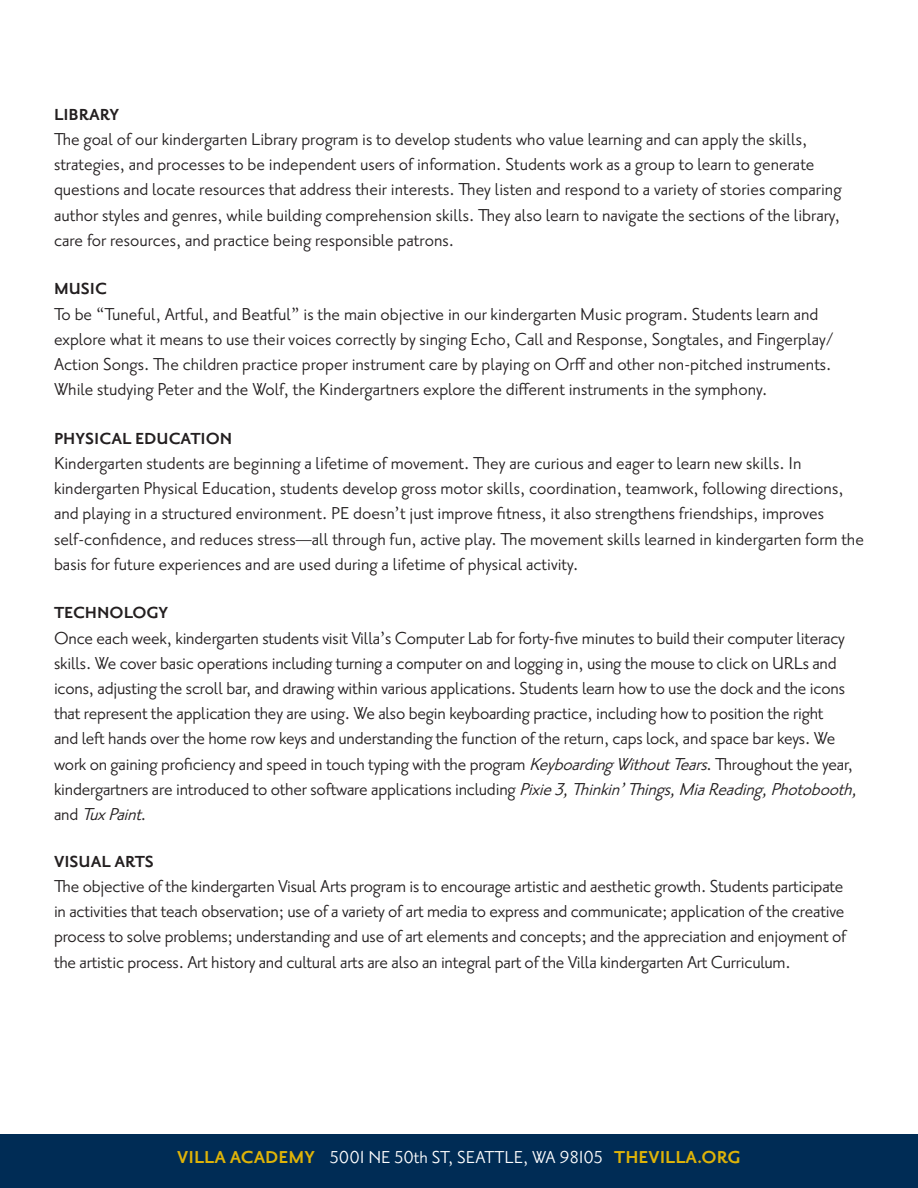
<style>
.page{position:relative;width:918px;height:1188px;background:#fff}
.page>*{position:absolute;margin:0;border:0;box-sizing:border-box;transform-origin:0 0}
.Body{font:21px/25.2px "Priori Sans OT";color:#231f20}
.t1{font:21px "Priori Sans OT";color:#fff}
.Heading_2{font:700 19.5px "Priori Sans OT";color:#231f20}
.s1{font-style:italic}
.s2{font-weight:700;color:#deb308}
</style>
<div class="page">
<div style="left:0;top:1134px;width:918px;height:54px;background:#002c55"></div>
<p class="Heading_2" style="left:54px;top:105px;width:67px">LIBRARY</p>
<p class="Body" style="left:54px;top:127px;width:789px">The goal of our kindergarten Library program is to develop students who value learning and can apply the skills, strategies, and processes to be independent users of information. Students work as a group to learn to generate questions and locate resources that address their interests. They listen and respond to a variety of stories comparing author styles and genres, while building comprehension skills. They also learn to navigate the sections of the library, care for resources, and practice being responsible patrons.</p>
<p class="Heading_2" style="left:54px;top:280px;width:54px">MUSIC</p>
<p class="Body" style="left:54px;top:302px;width:781px">To be “Tuneful, Artful, and Beatful” is the main objective in our kindergarten Music program. Students learn and explore what it means to use their voices correctly by singing Echo, Call and Response, Songtales, and Fingerplay/ Action Songs. The children practice proper instrument care by playing on Orff and other non-pitched instruments.<br>While studying Peter and the Wolf, the Kindergartners explore the different instruments in the symphony.</p>
<p class="Heading_2" style="left:54px;top:429px;width:180px">PHYSICAL EDUCATION</p>
<p class="Body" style="left:54px;top:451px;width:812px">Kindergarten students are beginning a lifetime of movement. They are curious and eager to learn new skills. In kindergarten Physical Education, students develop gross motor skills, coordination, teamwork, following directions, and playing in a structured environment. PE doesn’t just improve fitness, it also strengthens friendships, improves self-confidence, and reduces stress—all through fun, active play. The movement skills learned in kindergarten form the basis for future experiences and are used during a lifetime of physical activity.</p>
<p class="Heading_2" style="left:54px;top:604px;width:116px">TECHNOLOGY</p>
<p class="Body" style="left:54px;top:626px;width:810px">Once each week, kindergarten students visit Villa’s Computer Lab for forty-five minutes to build their computer literacy skills. We cover basic operations including turning a computer on and logging in, using the mouse to click on URLs and icons, adjusting the scroll bar, and drawing within various applications. Students learn how to use the dock and the icons that represent the application they are using. We also begin keyboarding practice, including how to position the right<br>and left hands over the home row keys and understanding the function of the return, caps lock, and space bar keys. We work on gaining proficiency and speed in touch typing with the program <span class="s1">KeyboardingWithoutTears</span>. Throughout the year, kindergartners are introduced to other software applications including <span class="s1">Pixie3,Thinkin’Things,MiaReading,Photobooth, </span>a n d <span class="s1">TuxPaint</span>.</p>
<p class="Heading_2" style="left:54px;top:852px;width:101px">VISUAL ARTS</p>
<p class="Body" style="left:54px;top:874px;width:794px">The objective of the kindergarten Visual Arts program is to encourage artistic and aesthetic growth. Students participate in activities that teach observation; use of a variety of art media to express and communicate; application of the creative process to solve problems; understanding and use of art elements and concepts; and the appreciation and enjoyment of the artistic process. Art history and cultural arts are also an integral part of the Villa kindergarten Art Curriculum.</p>
<p class="t1" style="left:177px;top:1147px;width:565px"><span class="s2">VILLA ACADEMY</span> 5001 NE 50th ST, SEATTLE, WA 98105 <span class="s2">THEVILLA.ORG</span></p>
</div>
